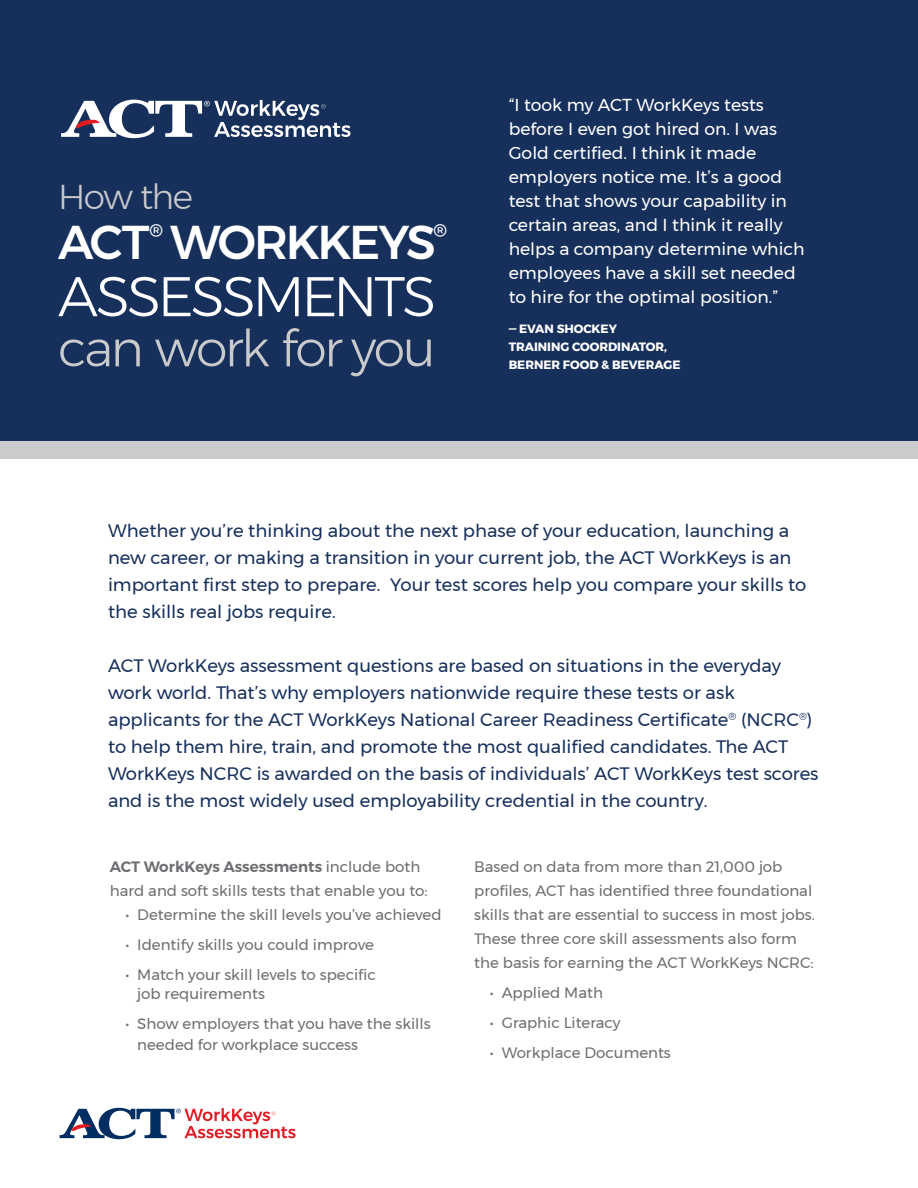
<style>
.page{position:relative;width:918px;height:1188px;background:#fff}
.page>*{position:absolute;margin:0;border:0;box-sizing:border-box;transform-origin:0 0}
.t1{font:300 55.8px "Montserrat";letter-spacing:-.055em;color:#fff}
.t2{font:300 51px "Montserrat";letter-spacing:-.05em;color:#c9cacc}
.t3{font:500 47.25px "Montserrat";letter-spacing:-.055em;color:#fff}
.t4{font:300 34.35px "Montserrat";letter-spacing:-.045em;color:#c9cacc}
.t5{font:500 18.3px "Montserrat";color:#fff}
.t6{font:18px/27px "Montserrat";color:#17305b}
.t7{font:17.25px/24px "Montserrat";color:#fff}
.t8{font:15px/24px "Montserrat";color:#6d6e71}
.t9{font:700 12px/18px "Montserrat";color:#fff}
.s1{font-weight:600}
</style>
<div class="page">
<div style="left:0;top:0;width:918px;height:450px;background:#17305b"></div>
<div style="left:0;top:442px;width:918px;height:17px;background:#c9cbcd"></div>
<svg style="left:60px;top:1108px;width:236px;height:31px"></svg>
<svg style="left:61px;top:100px;width:289px;height:38px"></svg>
<h3 class="t4" style="left:58px;top:171px;width:137px">How the</h3>
<h3 class="t3" style="left:58px;top:205px;width:379px">ACT WORKKEYS</h3>
<p class="t5" style="left:149px;top:216px;width:15px">®</p>
<p class="t5" style="left:434px;top:216px;width:15px">®</p>
<h1 class="t1" style="left:58px;top:255px;width:380px">ASSESSMENTS</h1>
<h2 class="t2" style="left:58px;top:310px;width:379px">can work for you</h2>
<p class="t7" style="left:509px;top:93px;width:297px">“I took my ACT WorkKeys tests before I even got hired on. I was<br>Gold certified. I think it made employers notice me. It’s a good test that shows your capability in certain areas, and I think it really helps a company determine which employees have a skill set needed to hire for the optimal position.”</p>
<p class="t9" style="left:509px;top:320px;width:173px">— EVAN SHOCKEY<br>TRAINING COORDINATOR,<br>BERNER FOOD &amp; BEVERAGE</p>
<p class="t6" style="left:108px;top:517px;width:700px">Whether you’re thinking about the next phase of your education, launching a new career, or making a transition in your current job, the ACT WorkKeys is an important first step to prepare. Your test scores help you compare your skills to the skills real jobs require.</p>
<p class="t6" style="left:108px;top:652px;width:712px">ACT WorkKeys assessment questions are based on situations in the everyday work world. That’s why employers nationwide require these tests or ask applicants for the ACT WorkKeys National Career Readiness Certificate<sup>®</sup> (NCRC<sup>®</sup>) to help them hire, train, and promote the most qualified candidates. The ACT WorkKeys NCRC is awarded on the basis of individuals’ ACT WorkKeys test scores and is the most widely used employability credential in the country.</p>
<p class="t8" style="left:110px;top:854px;width:319px"><span class="s1">ACT WorkKeys Assessments</span> include both hard and soft skills tests that enable you to:</p>
<p class="t8" style="left:125px;top:902px;width:318px">• Determine the skill levels you’ve achieved</p>
<p class="t8" style="left:125px;top:932px;width:250px">• Identify skills you could improve</p>
<p class="t8" style="left:137px;top:965px;width:240px;line-height:19.5px;text-indent:-12px">• Match your skill levels to specific job requirements</p>
<p class="t8" style="left:137px;top:1013px;width:295px;line-height:21px;text-indent:-12px">• Show employers that you have the skills needed for workplace success</p>
<p class="t8" style="left:474px;top:854px;width:342px">Based on data from more than 21,000 job profiles, ACT has identified three foundational skills that are essential to success in most jobs.<br>These three core skill assessments also form the basis for earning the ACT WorkKeys NCRC:</p>
<p class="t8" style="left:490px;top:980px;width:115px">• Applied Math</p>
<p class="t8" style="left:490px;top:1010px;width:132px">• Graphic Literacy</p>
<p class="t8" style="left:490px;top:1040px;width:182px">• Workplace Documents</p>
</div>
